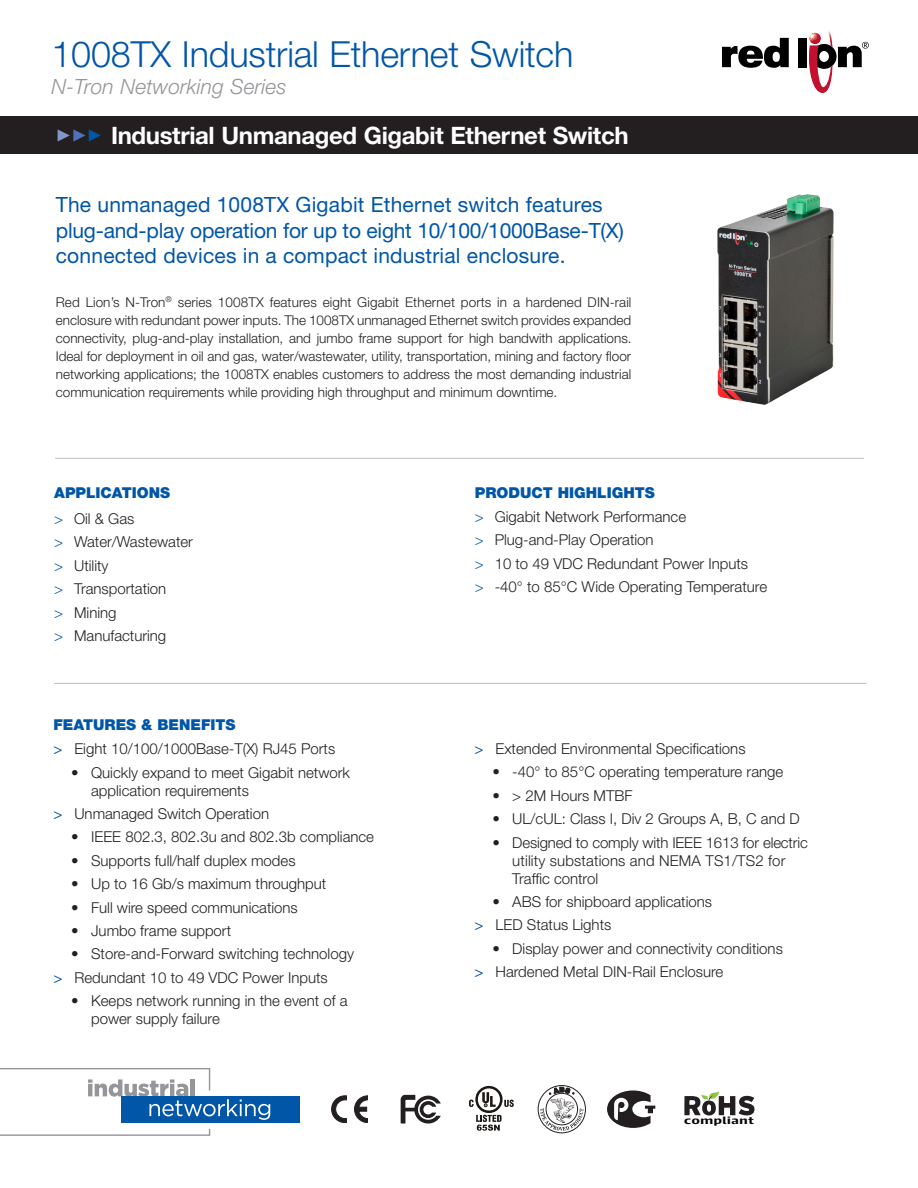
<style>
.page{position:relative;width:918px;height:1188px;background:#fff}
.page>*{position:absolute;margin:0;border:0;box-sizing:border-box;transform-origin:0 0}
.Page_1_Header_-_Prod{font:300 36px "Helvetica Neue LT Std";letter-spacing:-.005em;color:#0156a8}
.Page_1_-_Header_Blac{font:700 24px "Helvetica Neue LT Std";letter-spacing:-.015em;color:#fff}
.Heading{font:21px/25.5px "Helvetica Neue LT Std";letter-spacing:.01em;color:#0156a8}
.Page_1_-_Series_Name{font:italic 300 21px "Helvetica Neue LT Std";letter-spacing:.005em;color:#939598}
.t1{font:300 15px/18px "Helvetica Neue LT Std";color:#231f20}
.Page_1_-_Sm_Header{font:900 15px "Helvetica Neue LT Std";color:#0156a8}
.Heading-2{font:300 13.5px/18px "Helvetica Neue LT Std";color:#231f20;text-align:justify}
.t2{font:700 10.35px "Guardian Agate Sans 1";color:#050504;scale:1.53 1}
.s1{color:#0156a8}
.s2{font-weight:400;color:#0156a8}
</style>
<div class="page">
<div style="left:0;top:117px;width:918px;height:37px;background:#231f20"></div>
<svg style="left:722px;top:38px;width:67px;height:30px"></svg>
<div style="left:798px;top:38px;width:9px;height:29px;background:#000"></div>
<svg style="left:809px;top:31px;width:60px;height:62px"></svg>
<div style="left:121px;top:1096px;width:178px;height:27px;background:#0156a8"></div>
<svg style="left:0;top:1129px;width:210px;height:7px"></svg>
<svg style="left:0;top:1068px;width:270px;height:52px"></svg>
<svg style="left:58px;top:129px;width:43px;height:13px"></svg>
<svg style="left:332px;top:1096px;width:15px;height:27px"></svg>
<svg style="left:354px;top:1096px;width:14px;height:27px"></svg>
<svg style="left:401px;top:1095px;width:40px;height:29px"></svg>
<div style="left:538px;top:1085px;width:48px;height:48px;border:1px solid #231f20;border-radius:50%"></div>
<svg style="left:540px;top:1087px;width:43px;height:44px"></svg>
<svg style="left:469px;top:1086px;width:45px;height:45px"></svg>
<svg style="left:607px;top:1090px;width:48px;height:38px"></svg>
<svg style="left:684px;top:1092px;width:70px;height:24px"></svg>
<hr style="left:54px;top:683px;width:813px;height:1px;background:#bcbdc0">
<hr style="left:55px;top:458px;width:809px;height:1px;background:#bcbdc0">
<img style="left:717px;top:194px;width:117px;height:211px">
<p class="Page_1_Header_-_Prod" style="left:51px;top:32px;width:524px">1008TX Industrial Ethernet Switch</p>
<p class="Page_1_-_Series_Name" style="left:51px;top:74px;width:237px">N-Tron Networking Series</p>
<p class="Page_1_-_Header_Blac" style="left:111px;top:120px;width:519px">Industrial Unmanaged Gigabit Ethernet Switch</p>
<p class="Heading" style="left:56px;top:192px;width:569px">The unmanaged 1008TX Gigabit Ethernet switch features plug-and-play operation for up to eight 10/100/1000Base-T(X) connected devices in a compact industrial enclosure.</p>
<p class="Heading-2" style="left:56px;top:293px;width:577px">Red Lion’s N-Tron<sup>®</sup> series 1008TX features eight Gigabit Ethernet ports in a hardened DIN-rail enclosure with redundant power inputs. The 1008TX unmanaged Ethernet switch provides expanded connectivity, plug-and-play installation, and jumbo frame support for high bandwith applications.<br>Ideal for deployment in oil and gas, water/wastewater, utility, transportation, mining and factory floor networking applications; the 1008TX enables customers to address the most demanding industrial communication requirements while providing high throughput and minimum downtime.</p>
<p class="Page_1_-_Sm_Header" style="left:54px;top:483px;width:117px">APPLICATIONS</p>
<p class="t1" style="left:54px;top:509px;width:82px"><span class="s1">&gt;</span> Oil &amp; Gas</p>
<p class="t1" style="left:54px;top:533px;width:140px"><span class="s1">&gt;</span> Water/Wastewater</p>
<p class="t1" style="left:54px;top:556px;width:56px"><span class="s1">&gt;</span> Utility</p>
<p class="t1" style="left:54px;top:580px;width:114px"><span class="s1">&gt;</span> Transportation</p>
<p class="t1" style="left:54px;top:603px;width:64px"><span class="s1">&gt;</span> Mining</p>
<p class="t1" style="left:54px;top:626px;width:114px"><span class="s1">&gt;</span> Manufacturing</p>
<p class="Page_1_-_Sm_Header" style="left:53px;top:716px;width:184px">FEATURES &amp; BENEFITS</p>
<p class="t1" style="left:53px;top:740px;width:283px"><span class="s2">&gt;</span> Eight 10/100/1000Base-T(X) RJ45 Ports</p>
<p class="t1" style="left:91px;top:763px;width:260px;text-indent:-20px">• Quickly expand to meet Gigabit network application requirements</p>
<p class="t1" style="left:53px;top:804px;width:217px"><span class="s2">&gt;</span> Unmanaged Switch Operation</p>
<p class="t1" style="left:71px;top:828px;width:304px">• IEEE 802.3, 802.3u and 802.3b compliance</p>
<p class="t1" style="left:71px;top:851px;width:226px">• Supports full/half duplex modes</p>
<p class="t1" style="left:71px;top:875px;width:257px">• Up to 16 Gb/s maximum throughput</p>
<p class="t1" style="left:71px;top:898px;width:228px">• Full wire speed communications</p>
<p class="t1" style="left:71px;top:921px;width:161px">• Jumbo frame support</p>
<p class="t1" style="left:71px;top:945px;width:284px">• Store-and-Forward switching technology</p>
<p class="t1" style="left:53px;top:968px;width:276px"><span class="s2">&gt;</span> Redundant 10 to 49 VDC Power Inputs</p>
<p class="t1" style="left:91px;top:992px;width:258px;text-indent:-20px">• Keeps network running in the event of a power supply failure</p>
<p class="Page_1_-_Sm_Header" style="left:475px;top:484px;width:182px">PRODUCT HIGHLIGHTS</p>
<p class="t1" style="left:475px;top:507px;width:213px"><span class="s1">&gt;</span> Gigabit Network Performance</p>
<p class="t1" style="left:475px;top:531px;width:180px"><span class="s1">&gt;</span> Plug-and-Play Operation</p>
<p class="t1" style="left:475px;top:554px;width:275px"><span class="s1">&gt;</span> 10 to 49 VDC Redundant Power Inputs</p>
<p class="t1" style="left:475px;top:577px;width:294px"><span class="s1">&gt;</span> -40° to 85°C Wide Operating Temperature</p>
<p class="t1" style="left:475px;top:739px;width:273px"><span class="s2">&gt;</span> Extended Environmental Specifications</p>
<p class="t1" style="left:492px;top:763px;width:292px">• -40° to 85°C operating temperature range</p>
<p class="t1" style="left:492px;top:786px;width:142px">• &gt; 2M Hours MTBF</p>
<p class="t1" style="left:492px;top:810px;width:309px">• UL/cUL: Class I, Div 2 Groups A, B, C and D</p>
<p class="t1" style="left:512px;top:833px;width:297px;text-indent:-20px">• Designed to comply with IEEE 1613 for electric utility substations and NEMA TS1/TS2 for<br>Traffic control</p>
<p class="t1" style="left:492px;top:892px;width:221px">• ABS for shipboard applications</p>
<p class="t1" style="left:475px;top:916px;width:138px"><span class="s2">&gt;</span> LED Status Lights</p>
<p class="t1" style="left:492px;top:939px;width:292px">• Display power and connectivity conditions</p>
<p class="t1" style="left:475px;top:963px;width:250px"><span class="s2">&gt;</span> Hardened Metal DIN-Rail Enclosure</p>
<p class="t2" style="left:684px;top:1114px;width:47px">compliant</p>
</div>
